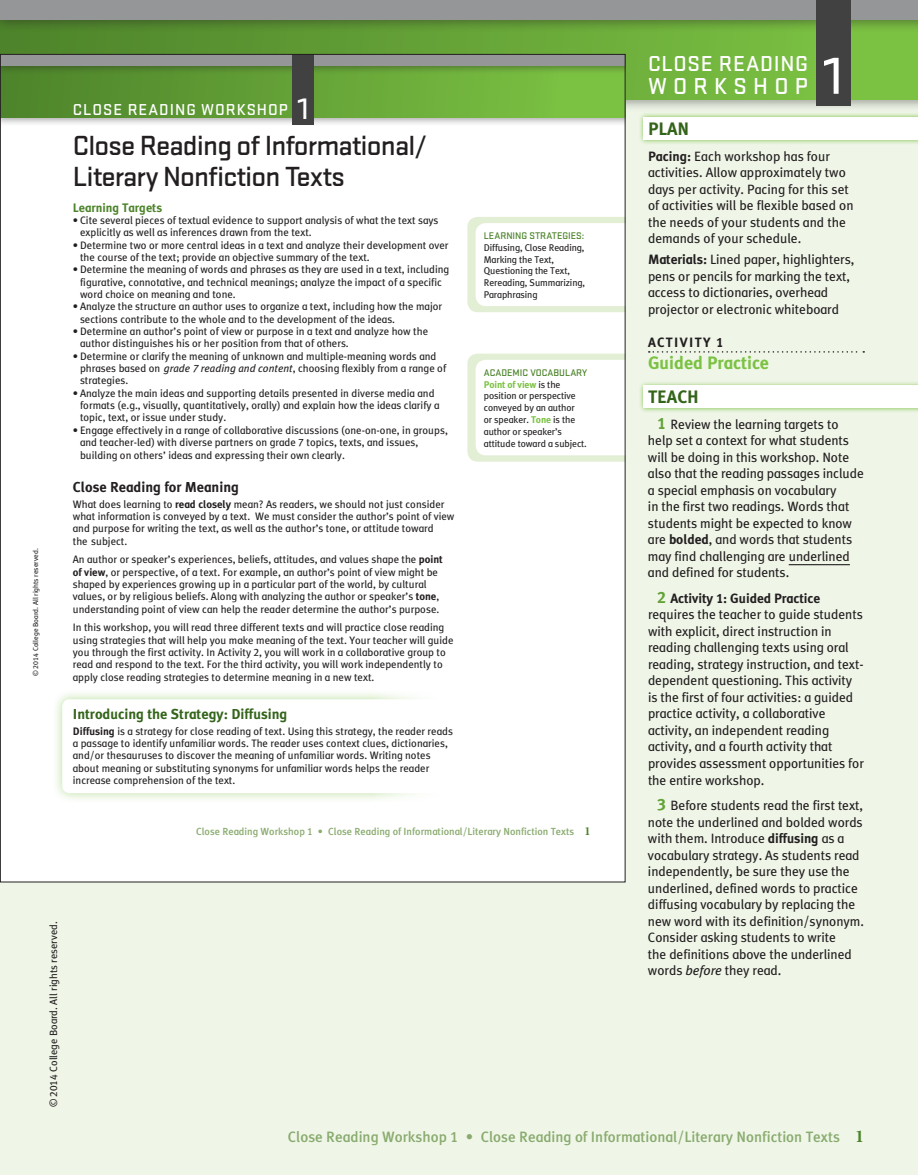
<style>
.page{position:relative;width:918px;height:1175px;background:#fff}
.page>*{position:absolute;margin:0;border:0;box-sizing:border-box;transform-origin:0 0}
.t1{font:500 54px "Stratum 2";color:#fff}
.t2{font:500 28.8px/30.8px "Stratum 2";letter-spacing:-.03em;color:#231f20}
.t3{font:500 24px "Stratum 2";letter-spacing:.26em;color:#fff}
.t4{font:500 22.5px "Stratum 2";letter-spacing:.03em;color:#fff}
.t5{font:700 18px "OPT Meta Plus";color:#7bc142}
.t6{font:700 18px "OPT Meta Plus";color:#34641a}
.t7{font:500 16.5px "Stratum 2";letter-spacing:.06em;color:#fff}
.t8{font:500 15px "OPT Meta Plus";color:#8aab6f}
.t9{font:700 14.4px "OPT Meta Plus";color:#34641a}
.t10{font:700 14.4px "OPT Meta Plus";color:#231f20}
.t11{font:13.5px/16.5px "OPT Meta Plus";letter-spacing:-.005em;color:#231f20}
.t12{font:700 13.5px "OPT Meta Plus";letter-spacing:.1em;color:#231f20}
.t13{font:700 12.3px "OPT Meta Plus";color:#4c832a}
.t14{font:10.8px/12.3px "OPT Meta Plus";color:#231f20}
.t15{font:10.5px "OPT Meta Plus";color:#231f20}
.t16{font:500 10.2px "OPT Meta Plus";color:#8aab6f}
.t17{font:500 10.05px "Stratum 2";color:#4c832a}
.t18{font:9.75px/11.9px "OPT Meta Plus";letter-spacing:-.01em;color:#231f20}
.t19{font:7.2px "OPT Meta Plus";color:#231f20}
.s1{font-size:30.75px}
.s2{font-style:italic}
.s3{font-weight:700}
.s4{font-weight:700;color:#7bc142}
.s5{font-family:"Minion Pro";font-weight:700;font-size:12.3px;color:#4c832a}
.s6{font-weight:700;font-size:16.5px;color:#64a237}
.s7{font-family:"Minion Pro";font-weight:700;font-size:18px;color:#4c832a}
</style>
<div class="page">
<div style="left:0;top:0;width:918px;height:1174px;background:#eff6e8"></div>
<div style="left:0;top:0;width:918px;height:112px;background:#231f20;opacity:.4"></div>
<div style="left:0;top:0;width:918px;height:99px;background:linear-gradient(to right,#4d832b,#7ec444)"></div>
<div style="left:0;top:0;width:918px;height:33px;background:#231f20;opacity:.4"></div>
<div style="left:0;top:0;width:918px;height:20px;background:#949698"></div>
<div style="left:0;top:54px;width:625px;height:828px;background:#fff"></div>
<div style="left:0;top:54px;width:625px;height:73px;background:#231f20;opacity:.4"></div>
<div style="left:0;top:54px;width:625px;height:64px;background:linear-gradient(to right,#4d832b,#7ec544)"></div>
<div style="left:0;top:54px;width:625px;height:21px;background:#231f20;opacity:.4"></div>
<div style="left:0;top:54px;width:625px;height:12px;background:#949698"></div>
<div style="left:293px;top:54px;width:21px;height:71px;background:#414142"></div>
<div style="left:54px;top:689px;width:401px;height:114px;background:#7bc142;opacity:.5"></div>
<svg style="left:62px;top:699px;width:393px;height:94px"></svg>
<svg style="left:467px;top:217px;width:157px;height:95px"></svg>
<svg style="left:467px;top:353px;width:157px;height:108px"></svg>
<div style="left:816px;top:0;width:34px;height:106px;background:#414142"></div>
<svg style="left:649px;top:351px;width:215px;height:1px"></svg>
<hr style="left:789px;top:564px;width:61px;height:1px;background:#231f20">
<div style="left:638px;top:112px;width:280px;height:32px;background:#7bc142;opacity:.95"></div>
<div style="left:644px;top:117px;width:274px;height:23px;background:#fff"></div>
<div style="left:638px;top:380px;width:280px;height:33px;background:#7bc142;opacity:.95"></div>
<div style="left:644px;top:385px;width:274px;height:23px;background:#fff"></div>
<p class="t19" style="left:31px;top:676px;width:129px;rotate:-90deg">© 2014 College Board. All rights reserved.</p>
<p class="t15" style="left:48px;top:1107px;width:187px;rotate:-90deg">© 2014 College Board. All rights reserved.</p>
<h3 class="t7" style="left:73px;top:98px;width:237px">CLOSE READING WORKSHOP <span class="s1">1</span></h3>
<h2 class="t2" style="left:73px;top:129px;width:356px">CLOSE READING OF INFORMATIONAL/<br>LITERARY NONFICTION TEXTS</h2>
<p class="t13" style="left:73px;top:200px;width:91px">Learning Targets</p>
<p class="t14" style="left:80px;top:214px;width:360px;text-indent:-7px">• Cite several pieces of textual evidence to support analysis of what the text says explicitly as well as inferences drawn from the text.</p>
<p class="t14" style="left:80px;top:239px;width:370px;text-indent:-7px">• Determine two or more central ideas in a text and analyze their development over the course of the text; provide an objective summary of the text.</p>
<p class="t14" style="left:80px;top:264px;width:371px;text-indent:-7px">• Determine the meaning of words and phrases as they are used in a text, including figurative, connotative, and technical meanings; analyze the impact of a specific word choice on meaning and tone.</p>
<p class="t14" style="left:80px;top:301px;width:364px;text-indent:-7px">• Analyze the structure an author uses to organize a text, including how the major sections contribute to the whole and to the development of the ideas.</p>
<p class="t14" style="left:80px;top:325px;width:350px;text-indent:-7px">• Determine an author’s point of view or purpose in a text and analyze how the author distinguishes his or her position from that of others.</p>
<p class="t14" style="left:80px;top:350px;width:368px;text-indent:-7px">• Determine or clarify the meaning of unknown and multiple-meaning words and phrases based on <span class="s2">grade 7 reading and content</span>, choosing flexibly from a range of strategies.</p>
<p class="t14" style="left:80px;top:387px;width:361px;text-indent:-7px">• Analyze the main ideas and supporting details presented in diverse media and formats (e.g., visually, quantitatively, orally) and explain how the ideas clarify a topic, text, or issue under study.</p>
<p class="t14" style="left:80px;top:424px;width:369px;text-indent:-7px">• Engage effectively in a range of collaborative discussions (one-on-one, in groups, and teacher-led) with diverse partners on grade 7 topics, texts, and issues, building on others’ ideas and expressing their own clearly.</p>
<h3 class="t10" style="left:73px;top:479px;width:168px">Close Reading for Meaning</h3>
<p class="t14" style="left:73px;top:498px;width:383px">What does learning to <span class="s3">read closely</span> mean? As readers, we should not just consider what information is conveyed by a text. We must consider the author’s point of view and purpose for writing the text, as well as the author’s tone, or attitude toward<br>the subject.</p>
<p class="t14" style="left:73px;top:553px;width:371px">An author or speaker’s experiences, beliefs, attitudes, and values shape the <span class="s3">point of view</span>, or perspective, of a text. For example, an author’s point of view might be shaped by experiences growing up in a particular part of the world, by cultural values, or by religious beliefs. Along with analyzing the author or speaker’s <span class="s3">tone</span>, understanding point of view can help the reader determine the author’s purpose.</p>
<p class="t14" style="left:73px;top:621px;width:382px">In this workshop, you will read three different texts and will practice close reading using strategies that will help you make meaning of the text. Your teacher will guide you through the first activity. In Activity 2, you will work in a collaborative group to read and respond to the text. For the third activity, you will work independently to apply close reading strategies to determine meaning in a new text.</p>
<h3 class="t9" style="left:73px;top:706px;width:216px">Introducing the Strategy: Diffusing</h3>
<p class="t14" style="left:73px;top:725px;width:382px"><span class="s3">Diffusing</span> is a strategy for close reading of text. Using this strategy, the reader reads a passage to identify unfamiliar words. The reader uses context clues, dictionaries, and/or thesauruses to discover the meaning of unfamiliar words. Writing notes about meaning or substituting synonyms for unfamiliar words helps the reader increase comprehension of the text.</p>
<p class="t17" style="left:484px;top:229px;width:102px">LEARNING STRATEGIES:</p>
<p class="t18" style="left:484px;top:242px;width:103px">Diffusing, Close Reading,<br>Marking the Text,<br>Questioning the Text,<br>Rereading, Summarizing,<br>Paraphrasing</p>
<p class="t17" style="left:484px;top:365px;width:104px">ACADEMIC VOCABULARY</p>
<p class="t18" style="left:484px;top:378px;width:105px"><span class="s4">Point of view</span> is the position or perspective conveyed by an author<br>or speaker. <span class="s4">Tone</span> is the author or speaker’s attitude toward a subject.</p>
<p class="t16" style="left:196px;top:825px;width:396px">Close Reading Workshop 1 • Close Reading of Informational/Literary Nonfiction Texts <span class="s5">1</span></p>
<h3 class="t4" style="left:648px;top:49px;width:162px">CLOSE READING</h3>
<h3 class="t3" style="left:648px;top:70px;width:161px">WOR KSHOP</h3>
<h1 class="t1" style="left:824px;top:39px;width:21px">1</h1>
<h3 class="t6" style="left:648px;top:118px;width:43px">PLAN</h3>
<p class="t11" style="left:648px;top:148px;width:207px"><span class="s3">Pacing:</span> Each workshop has four activities. Allow approximately two days per activity. Pacing for this set of activities will be flexible based on the needs of your students and the demands of your schedule.</p>
<p class="t11" style="left:648px;top:251px;width:208px"><span class="s3">Materials:</span> Lined paper, highlighters, pens or pencils for marking the text, access to dictionaries, overhead projector or electronic whiteboard</p>
<p class="t12" style="left:648px;top:334px;width:77px">Activity 1</p>
<h3 class="t5" style="left:648px;top:352px;width:123px">Guided Practice</h3>
<h3 class="t6" style="left:648px;top:386px;width:52px">TEACH</h3>
<p class="t11" style="left:648px;top:416px;width:217px;text-indent:9px"><span class="s6">1</span> Review the learning targets to help set a context for what students will be doing in this workshop. Note also that the reading passages include a special emphasis on vocabulary<br>in the first two readings. Words that students might be expected to know are <span class="s3">bolded</span>, and words that students may find challenging are underlined and defined for students.</p>
<p class="t11" style="left:648px;top:590px;width:218px;text-indent:9px"><span class="s6">2</span> <span class="s3">Activity 1: Guided Practice </span>requires the teacher to guide students with explicit, direct instruction in reading challenging texts using oral reading, strategy instruction, and text&shy;dependent questioning. This activity is the first of four activities: a guided practice activity, a collaborative activity, an independent reading activity, and a fourth activity that provides assessment opportunities for the entire workshop.</p>
<p class="t11" style="left:648px;top:797px;width:218px;text-indent:9px"><span class="s6">3</span> Before students read the first text, note the underlined and bolded words with them. Introduce <span class="s3">diffusing</span> as a vocabulary strategy. As students read independently, be sure they use the underlined, defined words to practice diffusing vocabulary by replacing the new word with its definition/synonym.<br>Consider asking students to write<br>the definitions above the underlined words <span class="s2">before</span> they read.</p>
<h3 class="t8" style="left:288px;top:1128px;width:578px">Close Reading Workshop 1 • Close Reading of Informational/Literary Nonfiction Texts <span class="s7">1</span></h3>
</div>
